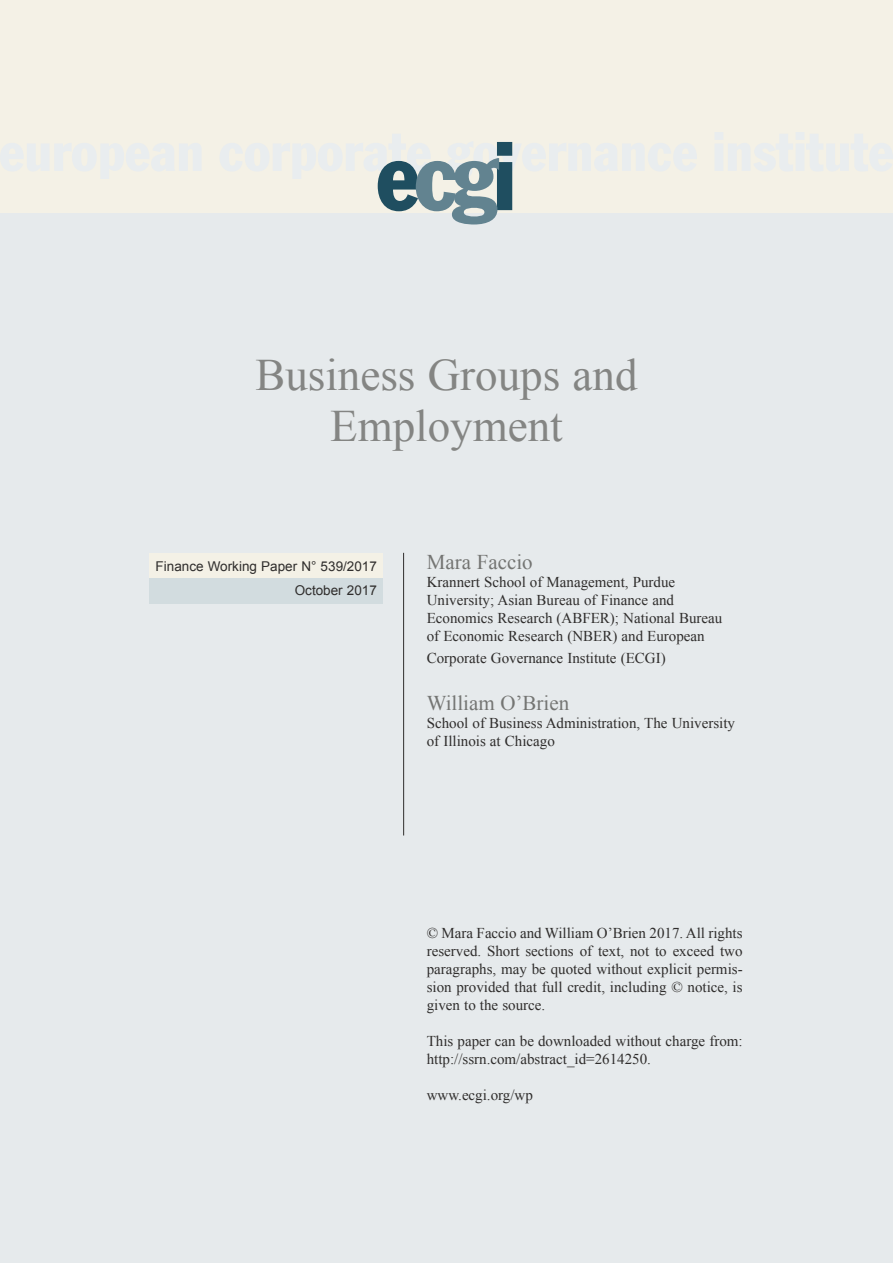
<style>
.page{position:relative;width:893px;height:1263px;background:#fff}
.page>*{position:absolute;margin:0;border:0;box-sizing:border-box;transform-origin:0 0}
.t1{font:45px/51px "Times New Roman";color:#848583;text-align:center}
.t2{font:21px "Times New Roman";color:#747573}
.t3{font:15px/18.1px "Times New Roman";color:#2f2d2c}
.t4{font:13.5px/24.8px "Arial";color:#2f2d2c;text-align:right}
</style>
<div class="page">
<div style="left:0;top:196px;width:893px;height:1067px;background:#e6eaec"></div>
<div style="left:0;top:0;width:893px;height:213px;background:#f4f1e6"></div>
<hr style="left:403px;top:553px;width:1px;height:282px;background:#2f2d2c">
<div style="left:149px;top:553px;width:234px;height:25px;background:#f4f1e6"></div>
<div style="left:149px;top:578px;width:234px;height:26px;background:#d2dcdf"></div>
<svg style="left:0;top:143px;width:201px;height:35px"></svg>
<svg style="left:715px;top:132px;width:178px;height:39px"></svg>
<svg style="left:220px;top:134px;width:477px;height:90px"></svg>
<h1 class="t1" style="left:255px;top:349px;width:384px">Business Groups and<br>Employment</h1>
<p class="t4" style="left:156px;top:553px;width:223px">Finance Working Paper N° 539/2017<br>October 2017</p>
<h2 class="t2" style="left:427px;top:548px;width:108px">Mara Faccio</h2>
<p class="t3" style="left:427px;top:573px;width:297px">Krannert School of Management, Purdue University; Asian Bureau of Finance and Economics Research (ABFER); National Bureau of Economic Research (NBER) and European</p>
<p class="t3" style="left:427px;top:648px;width:240px">Corporate Governance Institute (ECGI)</p>
<h2 class="t2" style="left:427px;top:689px;width:144px">William O’Brien</h2>
<p class="t3" style="left:427px;top:714px;width:310px">School of Business Administration, The University of Illinois at Chicago</p>
<p class="t3" style="left:427px;top:923px;width:317px;text-align:justify">© Mara Faccio and William O’Brien 2017. All rights reserved. Short sections of text, not to exceed two paragraphs, may be quoted without explicit permis&shy;sion provided that full credit, including © notice, is given to the source.</p>
<p class="t3" style="left:427px;top:1032px;width:317px">This paper can be downloaded without charge from: http://ssrn.com/abstract_id=2614250.</p>
<p class="t3" style="left:427px;top:1086px;width:108px">www.ecgi.org/wp</p>
</div>
